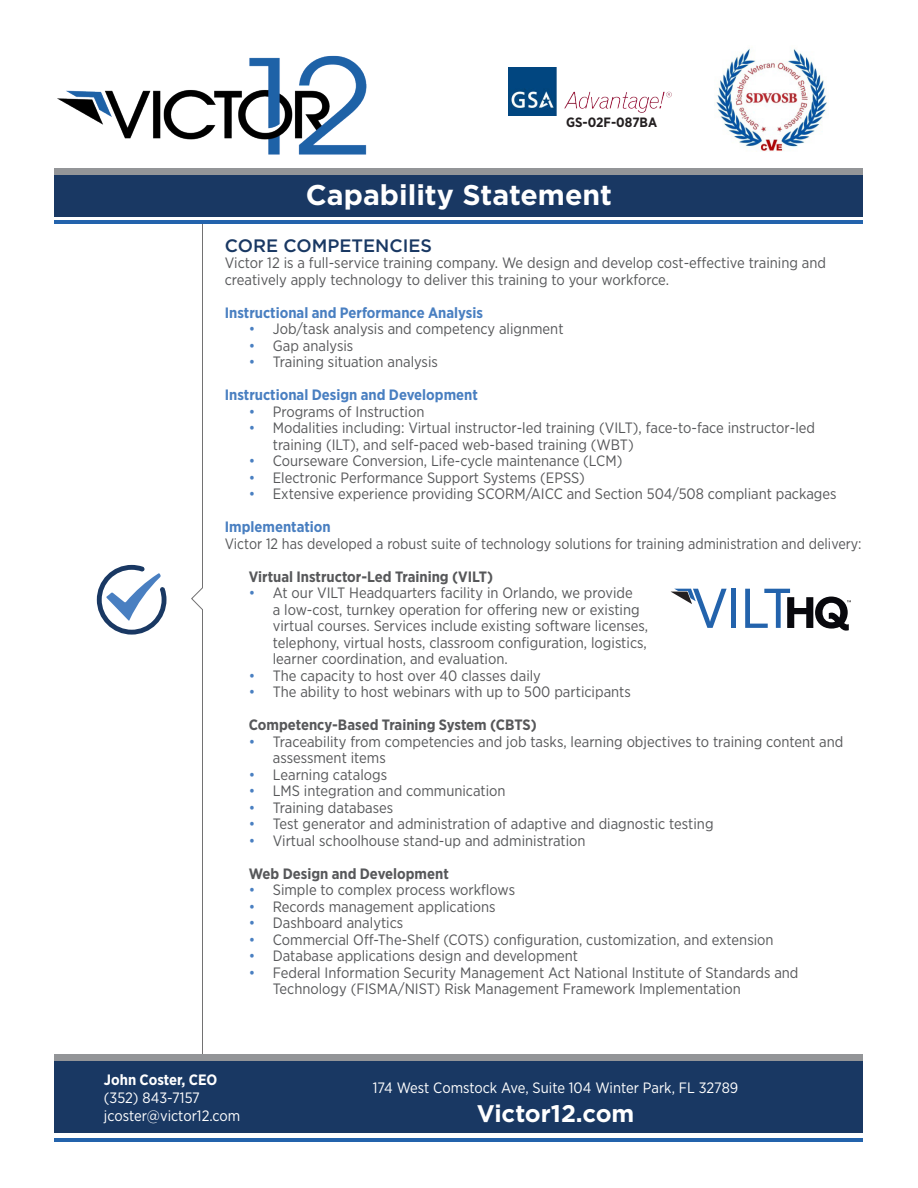
<style>
.page{position:relative;width:918px;height:1188px;background:#fff}
.page>*{position:absolute;margin:0;border:0;box-sizing:border-box;transform-origin:0 0}
.t1{font:700 28.5px "Gotham";color:#fff}
.t2{font:700 24px "Gotham";color:#fff}
.t3{font:500 18px "Gotham";color:#193863}
.t4{font:15px/16.5px "Gotham Narrow";color:#57585a}
.t5{font:700 15px "Gotham Narrow";color:#57585a}
.t6{font:700 15px "Gotham Narrow";color:#497fc1}
.t7{font:15px "Gotham Narrow";color:#fff}
.t8{font:700 15px "Gotham Narrow";color:#fff}
.t9{font:700 13.5px "Gotham Narrow";color:#231f20}
.s1{color:#497fc1}
</style>
<div class="page">
<svg style="left:191px;top:220px;width:12px;height:834px"></svg>
<div style="left:55px;top:175px;width:808px;height:42px;background:#193863"></div>
<div style="left:55px;top:1060px;width:808px;height:73px;background:#193863"></div>
<div style="left:55px;top:168px;width:808px;height:7px;background:#939598"></div>
<div style="left:55px;top:1054px;width:808px;height:6px;background:#939598"></div>
<hr style="left:55px;top:221px;width:808px;height:3px;background:#2363ac">
<hr style="left:55px;top:1138px;width:808px;height:4px;background:#2363ac">
<img style="left:57px;top:55px;width:310px;height:100px">
<img style="left:716px;top:48px;width:111px;height:103px">
<img style="left:509px;top:67px;width:163px;height:49px">
<div style="left:731px;top:589px;width:5px;height:39px;background:#2363ac"></div>
<svg style="left:671px;top:589px;width:56px;height:39px"></svg>
<svg style="left:745px;top:589px;width:106px;height:42px"></svg>
<svg style="left:97px;top:565px;width:69px;height:70px"></svg>
<p class="t9" style="left:566px;top:113px;width:93px">GS-02F-087BA</p>
<p class="t1" style="left:306px;top:176px;width:308px">Capability Statement</p>
<p class="t3" style="left:225px;top:234px;width:209px">CORE COMPETENCIES</p>
<p class="t4" style="left:225px;top:254px;width:603px">Victor 12 is a full-service training company. We design and develop cost-effective training and creatively apply technology to deliver this training to your workforce.</p>
<p class="t6" style="left:225px;top:303px;width:260px">Instructional and Performance Analysis</p>
<p class="t4" style="left:249px;top:320px;width:316px"><span class="s1">•</span> Job/task analysis and competency alignment</p>
<p class="t4" style="left:249px;top:337px;width:106px"><span class="s1">•</span> Gap analysis</p>
<p class="t4" style="left:249px;top:353px;width:191px"><span class="s1">•</span> Training situation analysis</p>
<p class="t6" style="left:225px;top:385px;width:255px">Instructional Design and Development</p>
<p class="t4" style="left:249px;top:403px;width:177px"><span class="s1">•</span> Programs of Instruction</p>
<p class="t4" style="left:273px;top:419px;width:544px;text-indent:-24px"><span class="s1">•</span> Modalities including: Virtual instructor-led training (VILT), face-to-face instructor-led training (ILT), and self-paced web-based training (WBT)</p>
<p class="t4" style="left:249px;top:452px;width:375px"><span class="s1">•</span> Courseware Conversion, Life-cycle maintenance (LCM)</p>
<p class="t4" style="left:249px;top:469px;width:338px"><span class="s1">•</span> Electronic Performance Support Systems (EPSS)</p>
<p class="t4" style="left:249px;top:485px;width:589px"><span class="s1">•</span> Extensive experience providing SCORM/AICC and Section 504/508 compliant packages</p>
<p class="t6" style="left:225px;top:517px;width:107px">Implementation</p>
<p class="t4" style="left:225px;top:535px;width:638px">Victor 12 has developed a robust suite of technology solutions for training administration and delivery:</p>
<p class="t5" style="left:249px;top:567px;width:246px">Virtual Instructor-Led Training (VILT)</p>
<p class="t4" style="left:273px;top:584px;width:377px;text-indent:-24px"><span class="s1">•</span> At our VILT Headquarters facility in Orlando, we provide<br>a low-cost, turnkey operation for offering new or existing virtual courses. Services include existing software licenses, telephony, virtual hosts, classroom configuration, logistics, learner coordination, and evaluation.</p>
<p class="t4" style="left:249px;top:667px;width:294px"><span class="s1">•</span> The capacity to host over 40 classes daily</p>
<p class="t4" style="left:249px;top:683px;width:384px"><span class="s1">•</span> The ability to host webinars with up to 500 participants</p>
<p class="t5" style="left:249px;top:715px;width:289px">Competency-Based Training System (CBTS)</p>
<p class="t4" style="left:273px;top:733px;width:572px;text-indent:-24px"><span class="s1">•</span> Traceability from competencies and job tasks, learning objectives to training content and assessment items</p>
<p class="t4" style="left:249px;top:766px;width:140px"><span class="s1">•</span> Learning catalogs</p>
<p class="t4" style="left:249px;top:782px;width:258px"><span class="s1">•</span> LMS integration and communication</p>
<p class="t4" style="left:249px;top:799px;width:146px"><span class="s1">•</span> Training databases</p>
<p class="t4" style="left:249px;top:815px;width:466px"><span class="s1">•</span> Test generator and administration of adaptive and diagnostic testing</p>
<p class="t4" style="left:249px;top:832px;width:338px"><span class="s1">•</span> Virtual schoolhouse stand-up and administration</p>
<p class="t5" style="left:249px;top:864px;width:201px">Web Design and Development</p>
<p class="t4" style="left:249px;top:881px;width:268px"><span class="s1">•</span> Simple to complex process workflows</p>
<p class="t4" style="left:249px;top:898px;width:248px"><span class="s1">•</span> Records management applications</p>
<p class="t4" style="left:249px;top:914px;width:156px"><span class="s1">•</span> Dashboard analytics</p>
<p class="t4" style="left:249px;top:931px;width:526px"><span class="s1">•</span> Commercial Off-The-Shelf (COTS) configuration, customization, and extension</p>
<p class="t4" style="left:249px;top:947px;width:331px"><span class="s1">•</span> Database applications design and development</p>
<p class="t4" style="left:273px;top:964px;width:527px;text-indent:-24px"><span class="s1">•</span> Federal Information Security Management Act National Institute of Standards and<br>Technology (FISMA/NIST) Risk Management Framework Implementation</p>
<p class="t8" style="left:104px;top:1070px;width:115px">John Coster, CEO</p>
<p class="t7" style="left:104px;top:1088px;width:97px">(352) 843-7157</p>
<p class="t7" style="left:104px;top:1106px;width:138px">jcoster@victor12.com</p>
<p class="t7" style="left:373px;top:1078px;width:367px">174 West Comstock Ave, Suite 104 Winter Park, FL 32789</p>
<p class="t2" style="left:477px;top:1097px;width:159px">Victor12.com</p>
</div>
